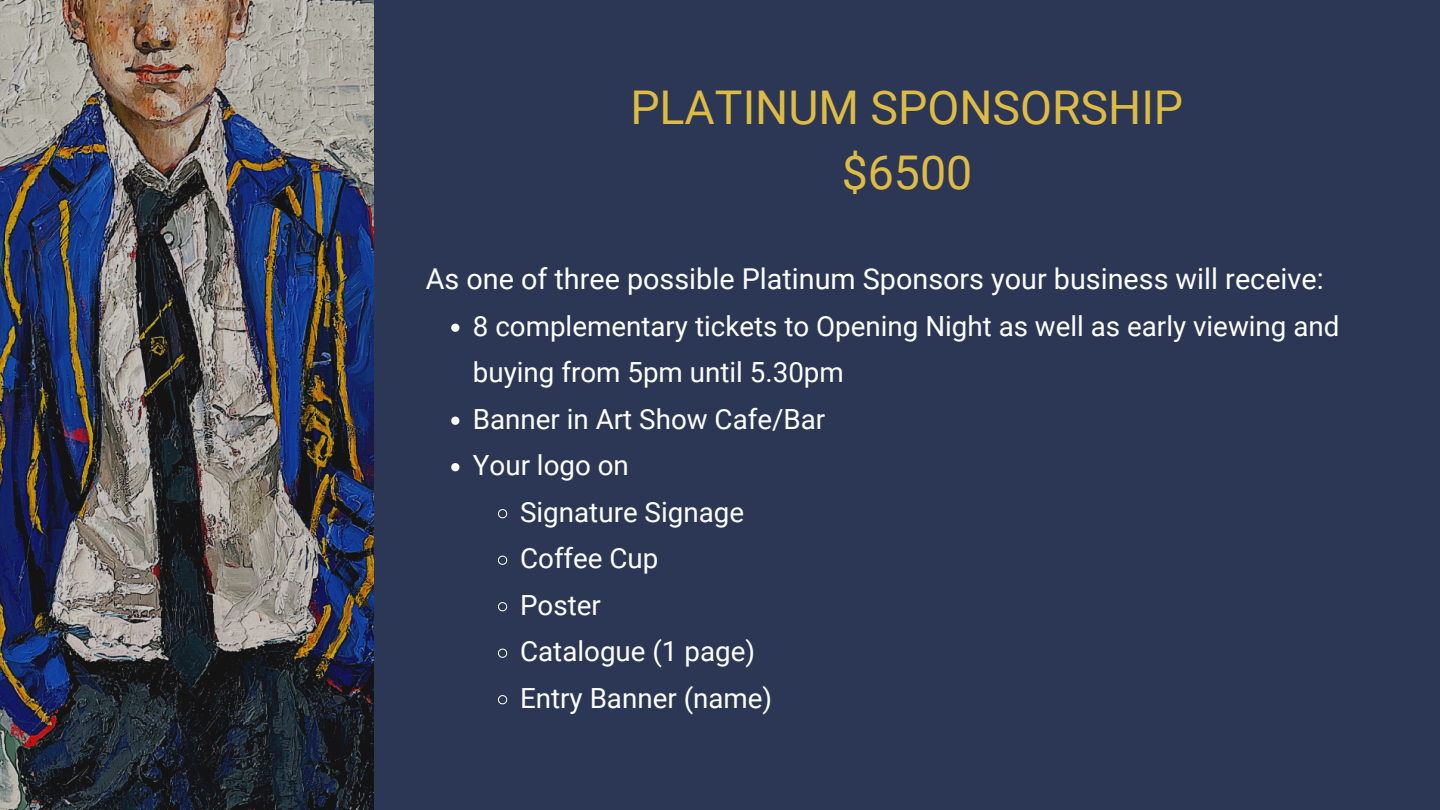
<style>
.page{position:relative;width:1440px;height:810px;background:#fff}
.page>*{position:absolute;margin:0;border:0;box-sizing:border-box;transform-origin:0 0}
.t1{font:46.5px/64.5px "Roboto";color:#debc44;text-align:center}
.t2{font:28.8px "Roboto";color:#fff}
.t3{font:27.8px "Roboto";color:#fff}
</style>
<div class="page">
<img style="left:0;top:0;width:374px;height:810px">
<div style="left:374px;top:0;width:1066px;height:810px;background:#2b3754"></div>
<svg style="left:451px;top:324px;width:8px;height:8px"></svg>
<svg style="left:451px;top:417px;width:8px;height:8px"></svg>
<svg style="left:451px;top:463px;width:8px;height:8px"></svg>
<svg style="left:498px;top:509px;width:10px;height:10px"></svg>
<svg style="left:498px;top:555px;width:10px;height:10px"></svg>
<svg style="left:498px;top:602px;width:10px;height:10px"></svg>
<svg style="left:498px;top:648px;width:10px;height:10px"></svg>
<svg style="left:498px;top:695px;width:10px;height:10px"></svg>
<h1 class="t1" style="left:630px;top:76px;width:554px">PLATINUM SPONSORSHIP $6500</h1>
<p class="t2" style="left:426px;top:262px;width:899px">As one of three possible Platinum Sponsors your business will receive:</p>
<p class="t3" style="left:473px;top:310px;width:868px">8 complementary tickets to Opening Night as well as early viewing and</p>
<p class="t3" style="left:473px;top:356px;width:372px">buying from 5pm until 5.30pm</p>
<p class="t3" style="left:473px;top:403px;width:354px">Banner in Art Show Cafe/Bar</p>
<p class="t3" style="left:473px;top:449px;width:158px">Your logo on</p>
<p class="t3" style="left:520px;top:496px;width:226px">Signature Signage</p>
<p class="t3" style="left:520px;top:542px;width:140px">Coffee Cup</p>
<p class="t3" style="left:520px;top:589px;width:82px">Poster</p>
<p class="t3" style="left:520px;top:635px;width:236px">Catalogue (1 page)</p>
<p class="t3" style="left:520px;top:682px;width:254px">Entry Banner (name)</p>
</div>
